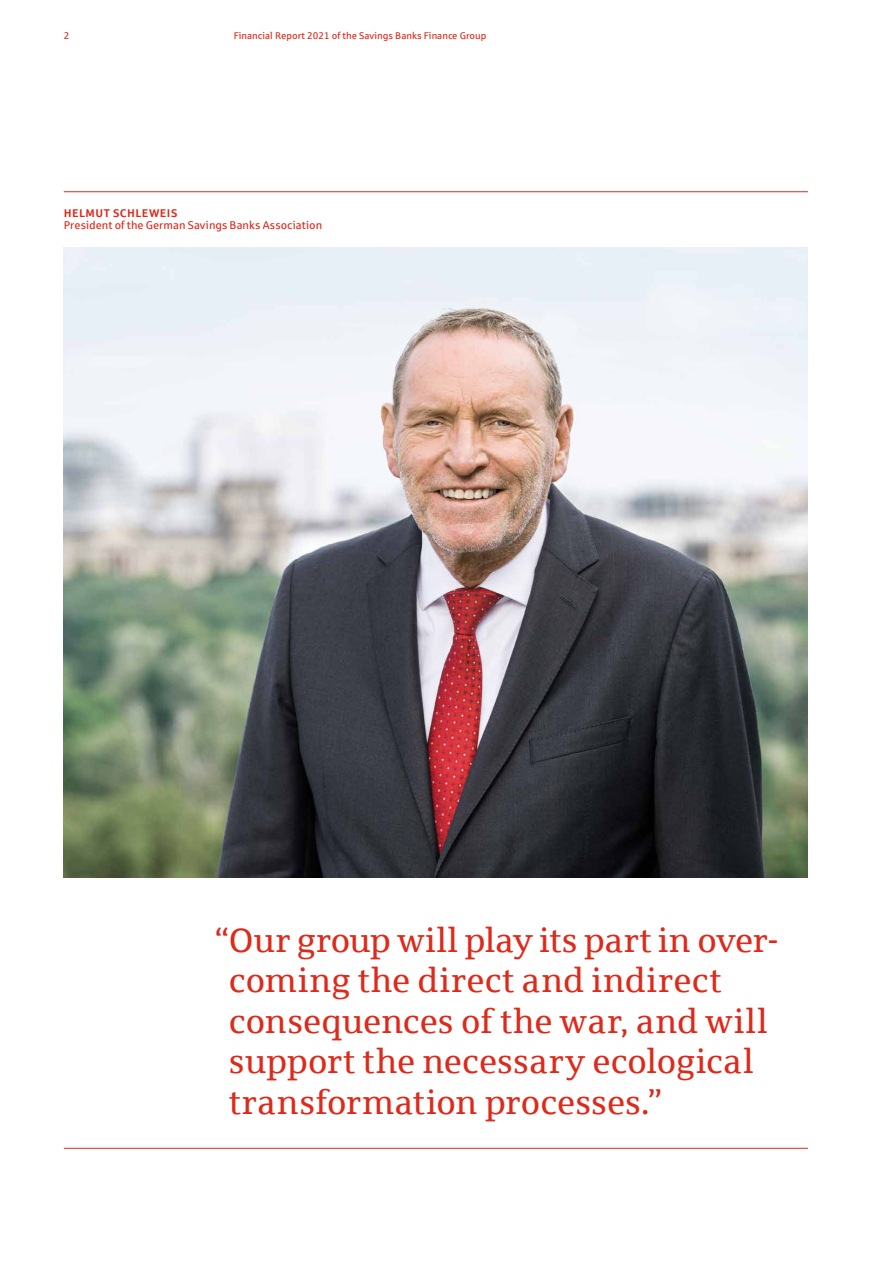
<style>
.page{position:relative;width:893px;height:1263px;background:#fff}
.page>*{position:absolute;margin:0;border:0;box-sizing:border-box;transform-origin:0 0}
.t1{font:33.75px/40.5px "Sparkasse Serif";letter-spacing:.005em;color:#dd2a1b}
.t2{font:11.25px "Sparkasse Rg";letter-spacing:.005em;color:#dd2a1b}
.t3{font:700 11.25px "Sparkasse Rg";letter-spacing:.05em;color:#dd2a1b}
.t4{font:9.75px "Sparkasse Rg";color:#dd2a1b}
</style>
<div class="page">
<hr style="left:64px;top:191px;width:744px;height:1px;background:#dd2a1b">
<img style="left:64px;top:247px;width:744px;height:630px">
<hr style="left:64px;top:1148px;width:744px;height:1px;background:#dd2a1b">
<p class="t4" style="left:64px;top:30px;width:7px">2</p>
<p class="t4" style="left:234px;top:30px;width:254px">Financial Report 2021 of the Savings Banks Finance Group</p>
<p class="t3" style="left:64px;top:205px;width:115px">HELMUT SCHLEWEIS</p>
<p class="t2" style="left:64px;top:218px;width:260px">President of the German Savings Banks Association</p>
<p class="t1" style="left:229px;top:919px;width:551px;text-indent:-14px">“Our group will play its part in over&shy;coming the direct and indirect consequences of the war, and will support the necessary ecological transformation processes.”</p>
</div>
